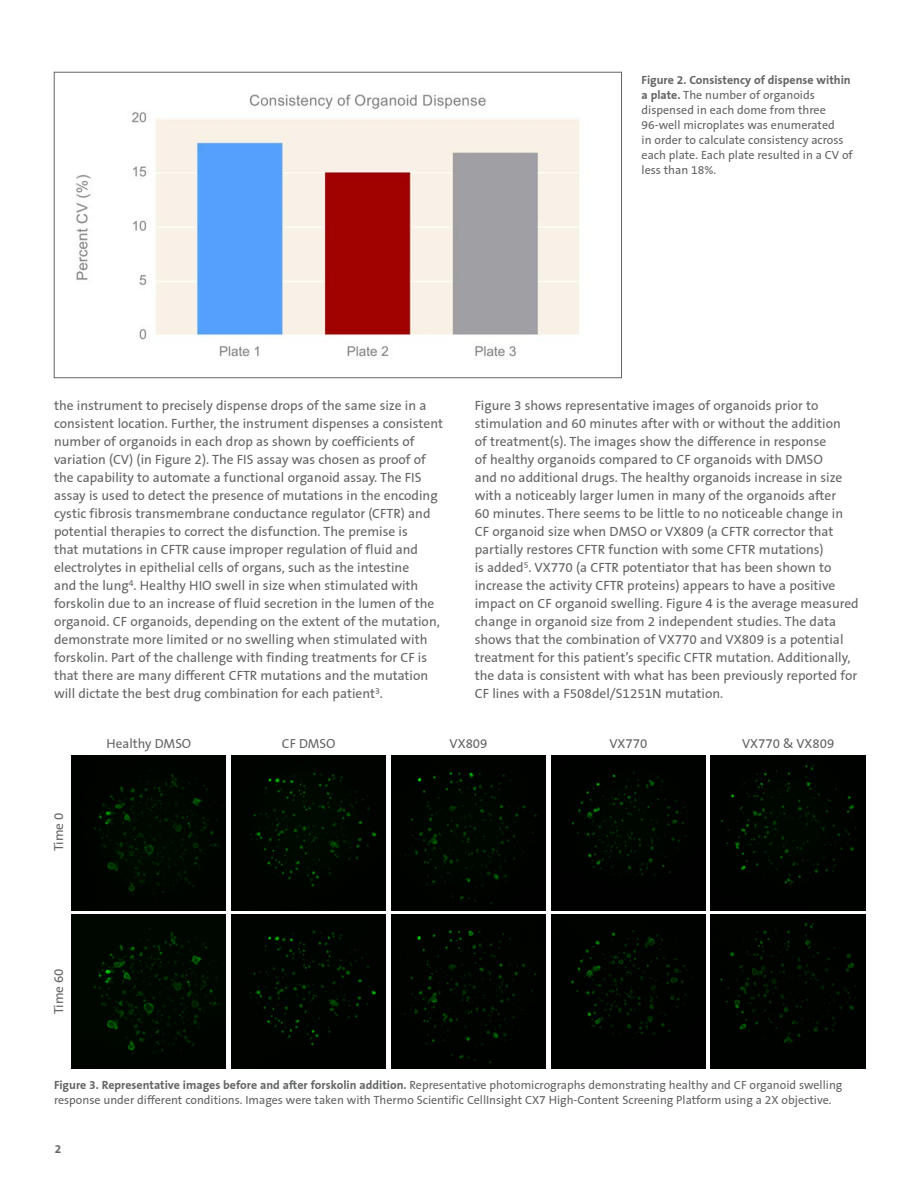
<style>
.page{position:relative;width:918px;height:1188px;background:#fff}
.page>*{position:absolute;margin:0;border:0;box-sizing:border-box;transform-origin:0 0}
.t1{font:13.5px/18px "Corning Sans";color:#636466}
.t2{font:13.2px "Corning Sans";color:#636466}
.t3{font:12px/15px "Corning Sans";color:#636466}
.t4{font:700 12px "Corning Sans";color:#636466}
.s1{font-weight:700}
</style>
<div class="page">
<img style="left:76px;top:94px;width:504px;height:263px">
<div style="left:54px;top:72px;width:568px;height:306px;border:1px solid #636466"></div>
<img style="left:72px;top:914px;width:154px;height:155px">
<div style="left:231px;top:914px;width:155px;height:155px;background:#000400"></div>
<div style="left:392px;top:914px;width:154px;height:155px;background:#000300"></div>
<div style="left:551px;top:914px;width:154px;height:155px;background:#000200"></div>
<div style="left:711px;top:914px;width:154px;height:155px;background:#000200"></div>
<img style="left:72px;top:756px;width:154px;height:154px">
<div style="left:231px;top:756px;width:155px;height:154px;background:#000400"></div>
<div style="left:392px;top:756px;width:154px;height:154px;background:#000300"></div>
<div style="left:551px;top:756px;width:154px;height:154px;background:#000200"></div>
<div style="left:711px;top:756px;width:154px;height:154px;background:#000300"></div>
<p class="t3" style="left:642px;top:72px;width:213px"><span class="s1">Figure 2. Consistency of dispense within a plate.</span> The number of organoids dispensed in each dome from three 96-well microplates was enumerated<br>in order to calculate consistency across each plate. Each plate resulted in a CV of less than 18%.</p>
<p class="t1" style="left:54px;top:397px;width:391px">the instrument to precisely dispense drops of the same size in a consistent location. Further, the instrument dispenses a consistent number of organoids in each drop as shown by coefficients of variation (CV) (in Figure 2). The FIS assay was chosen as proof of the capability to automate a functional organoid assay. The FIS assay is used to detect the presence of mutations in the encoding cystic fibrosis transmembrane conductance regulator (CFTR) and potential therapies to correct the disfunction. The premise is<br>that mutations in CFTR cause improper regulation of fluid and electrolytes in epithelial cells of organs, such as the intestine<br>and the lung<sup>4</sup>. Healthy HIO swell in size when stimulated with forskolin due to an increase of fluid secretion in the lumen of the organoid. CF organoids, depending on the extent of the mutation, demonstrate more limited or no swelling when stimulated with forskolin. Part of the challenge with finding treatments for CF is that there are many different CFTR mutations and the mutation will dictate the best drug combination for each patient<sup>3</sup>.</p>
<p class="t1" style="left:475px;top:397px;width:386px">Figure 3 shows representative images of organoids prior to stimulation and 60 minutes after with or without the addition<br>of treatment(s). The images show the difference in response<br>of healthy organoids compared to CF organoids with DMSO<br>and no additional drugs. The healthy organoids increase in size with a noticeably larger lumen in many of the organoids after<br>60 minutes. There seems to be little to no noticeable change in CF organoid size when DMSO or VX809 (a CFTR corrector that partially restores CFTR function with some CFTR mutations)<br>is added<sup>5</sup>. VX770 (a CFTR potentiator that has been shown to increase the activity CFTR proteins) appears to have a positive impact on CF organoid swelling. Figure 4 is the average measured change in organoid size from 2 independent studies. The data shows that the combination of VX770 and VX809 is a potential treatment for this patient’s specific CFTR mutation. Additionally, the data is consistent with what has been previously reported for CF lines with a F508del/S1251N mutation.</p>
<p class="t2" style="left:51px;top:851px;width:40px;rotate:-90deg">Time 0</p>
<p class="t2" style="left:107px;top:736px;width:86px">Healthy DMSO</p>
<p class="t2" style="left:282px;top:736px;width:55px">CF DMSO</p>
<p class="t2" style="left:450px;top:736px;width:39px">VX809</p>
<p class="t2" style="left:609px;top:736px;width:39px">VX770</p>
<p class="t2" style="left:742px;top:736px;width:94px">VX770 &amp; VX809</p>
<p class="t2" style="left:51px;top:1014px;width:48px;rotate:-90deg">Time 60</p>
<p class="t3" style="left:54px;top:1077px;width:790px"><span class="s1">Figure 3. Representative images before and after forskolin addition.</span> Representative photomicrographs demonstrating healthy and CF organoid swelling response under different conditions. Images were taken with Thermo Scientific CellInsight CX7 High-Content Screening Platform using a 2X objective.</p>
<p class="t4" style="left:55px;top:1142px;width:8px">2</p>
</div>
